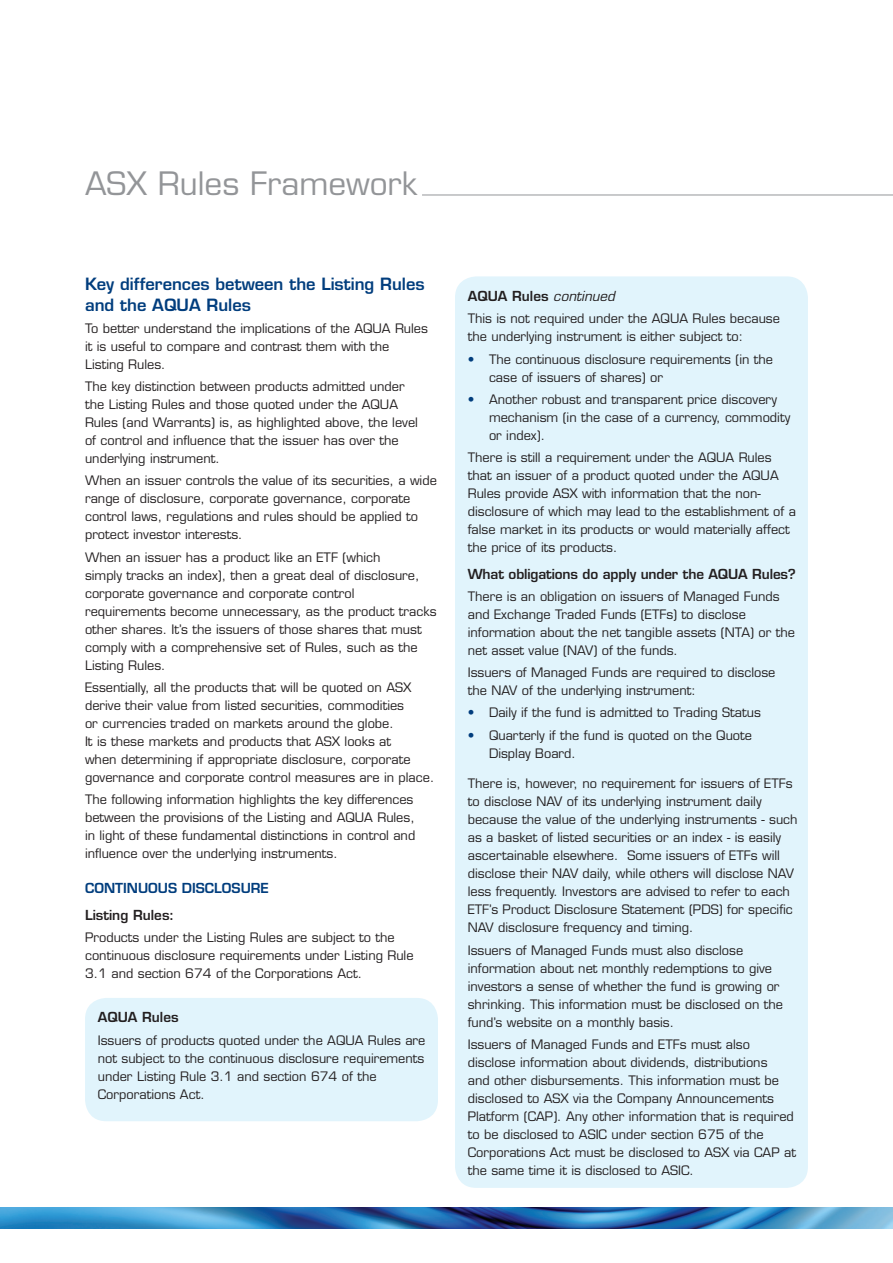
<style>
.page{position:relative;width:893px;height:1263px;background:#fff}
.page>*{position:absolute;margin:0;border:0;box-sizing:border-box;transform-origin:0 0}
.Coloured_Head{font:31.5px "Eurostile LT";color:#939598}
.t1{font:600 16.5px/21px "Eurostile LT";color:#013d7d}
.sub_sub{font:600 13.5px "Eurostile LT";letter-spacing:-.01em;color:#231f20}
.sub_sub_caP{font:600 13.5px "Eurostile LT";color:#013d7d}
.Body{font:12.75px/18px "Eurostile LT";color:#231f20}
.s1{font-weight:400;font-style:italic}
.s2{color:#013d7d}
</style>
<div class="page">
<div style="left:455px;top:276px;width:353px;height:912px;background:#e1f4fc;border-radius:21px"></div>
<div style="left:85px;top:998px;width:353px;height:123px;background:#e1f4fc;border-radius:21px"></div>
<hr style="left:422px;top:195px;width:471px;height:1px;background:#939598">
<img style="left:0;top:1208px;width:893px;height:21px">
<p class="Coloured_Head" style="left:85px;top:165px;width:334px">ASX Rules Framework</p>
<p class="t1" style="left:85px;top:273px;width:341px">Key differences between the Listing Rules and the AQUA Rules</p>
<p class="Body" style="left:85px;top:319px;width:344px">To better understand the implications of the AQUA Rules it is useful to compare and contrast them with the<br>Listing Rules.</p>
<p class="Body" style="left:85px;top:377px;width:334px">The key distinction between products admitted under the Listing Rules and those quoted under the AQUA Rules (and Warrants) is, as highlighted above, the level of control and influence that the issuer has over the underlying instrument.</p>
<p class="Body" style="left:85px;top:472px;width:353px">When an issuer controls the value of its securities, a wide range of disclosure, corporate governance, corporate control laws, regulations and rules should be applied to protect investor interests.</p>
<p class="Body" style="left:85px;top:548px;width:353px">When an issuer has a product like an ETF (which<br>simply tracks an index), then a great deal of disclosure, corporate governance and corporate control requirements become unnecessary, as the product tracks other shares. It’s the issuers of those shares that must comply with a comprehensive set of Rules, such as the Listing Rules.</p>
<p class="Body" style="left:85px;top:678px;width:351px">Essentially, all the products that will be quoted on ASX derive their value from listed securities, commodities<br>or currencies traded on markets around the globe.<br>It is these markets and products that ASX looks at<br>when determining if appropriate disclosure, corporate governance and corporate control measures are in place.</p>
<p class="Body" style="left:85px;top:790px;width:332px">The following information highlights the key differences between the provisions of the Listing and AQUA Rules, in light of these fundamental distinctions in control and influence over the underlying instruments.</p>
<p class="sub_sub_caP" style="left:85px;top:880px;width:185px">CONTINUOUS DISCLOSURE</p>
<p class="sub_sub" style="left:85px;top:906px;width:91px">Listing Rules:</p>
<p class="Body" style="left:85px;top:928px;width:330px">Products under the Listing Rules are subject to the continuous disclosure requirements under Listing Rule<br>3.1 and section 674 of the Corporations Act.</p>
<p class="sub_sub" style="left:98px;top:1009px;width:82px">AQUA Rules</p>
<p class="Body" style="left:98px;top:1031px;width:329px">Issuers of products quoted under the AQUA Rules are not subject to the continuous disclosure requirements under Listing Rule 3.1 and section 674 of the Corporations Act.</p>
<p class="sub_sub" style="left:468px;top:288px;width:149px">AQUA Rules <span class="s1">continued</span></p>
<p class="Body" style="left:468px;top:310px;width:314px">This is not required under the AQUA Rules because the underlying instrument is either subject to:</p>
<p class="Body" style="left:489px;top:350px;width:286px;text-indent:-21px"><span class="s2">•</span> The continuous disclosure requirements (in the case of issuers of shares) or</p>
<p class="Body" style="left:489px;top:390px;width:303px;text-indent:-21px"><span class="s2">•</span> Another robust and transparent price discovery mechanism (in the case of a currency, commodity or index).</p>
<p class="Body" style="left:468px;top:448px;width:330px">There is still a requirement under the AQUA Rules that an issuer of a product quoted under the AQUA Rules provide ASX with information that the non&shy;disclosure of which may lead to the establishment of a false market in its products or would materially affect the price of its products.</p>
<p class="sub_sub" style="left:468px;top:565px;width:330px">What obligations do apply under the AQUA Rules?</p>
<p class="Body" style="left:468px;top:587px;width:329px">There is an obligation on issuers of Managed Funds and Exchange Traded Funds (ETFs) to disclose information about the net tangible assets (NTA) or the net asset value (NAV) of the funds.</p>
<p class="Body" style="left:468px;top:663px;width:309px">Issuers of Managed Funds are required to disclose the NAV of the underlying instrument:</p>
<p class="Body" style="left:468px;top:704px;width:295px"><span class="s2">•</span> Daily if the fund is admitted to Trading Status</p>
<p class="Body" style="left:489px;top:726px;width:265px;text-indent:-21px"><span class="s2">•</span> Quarterly if the fund is quoted on the Quote<br>Display Board.</p>
<p class="Body" style="left:468px;top:775px;width:331px">There is, however, no requirement for issuers of ETFs to disclose NAV of its underlying instrument daily because the value of the underlying instruments - such as a basket of listed securities or an index - is easily ascertainable elsewhere. Some issuers of ETFs will disclose their NAV daily, while others will disclose NAV less frequently. Investors are advised to refer to each ETF’s Product Disclosure Statement (PDS) for specific NAV disclosure frequency and timing.</p>
<p class="Body" style="left:468px;top:941px;width:317px">Issuers of Managed Funds must also disclose information about net monthly redemptions to give investors a sense of whether the fund is growing or shrinking. This information must be disclosed on the fund’s website on a monthly basis.</p>
<p class="Body" style="left:468px;top:1035px;width:330px">Issuers of Managed Funds and ETFs must also disclose information about dividends, distributions<br>and other disbursements. This information must be disclosed to ASX via the Company Announcements Platform (CAP). Any other information that is required to be disclosed to ASIC under section 675 of the Corporations Act must be disclosed to ASX via CAP at the same time it is disclosed to ASIC.</p>
</div>
